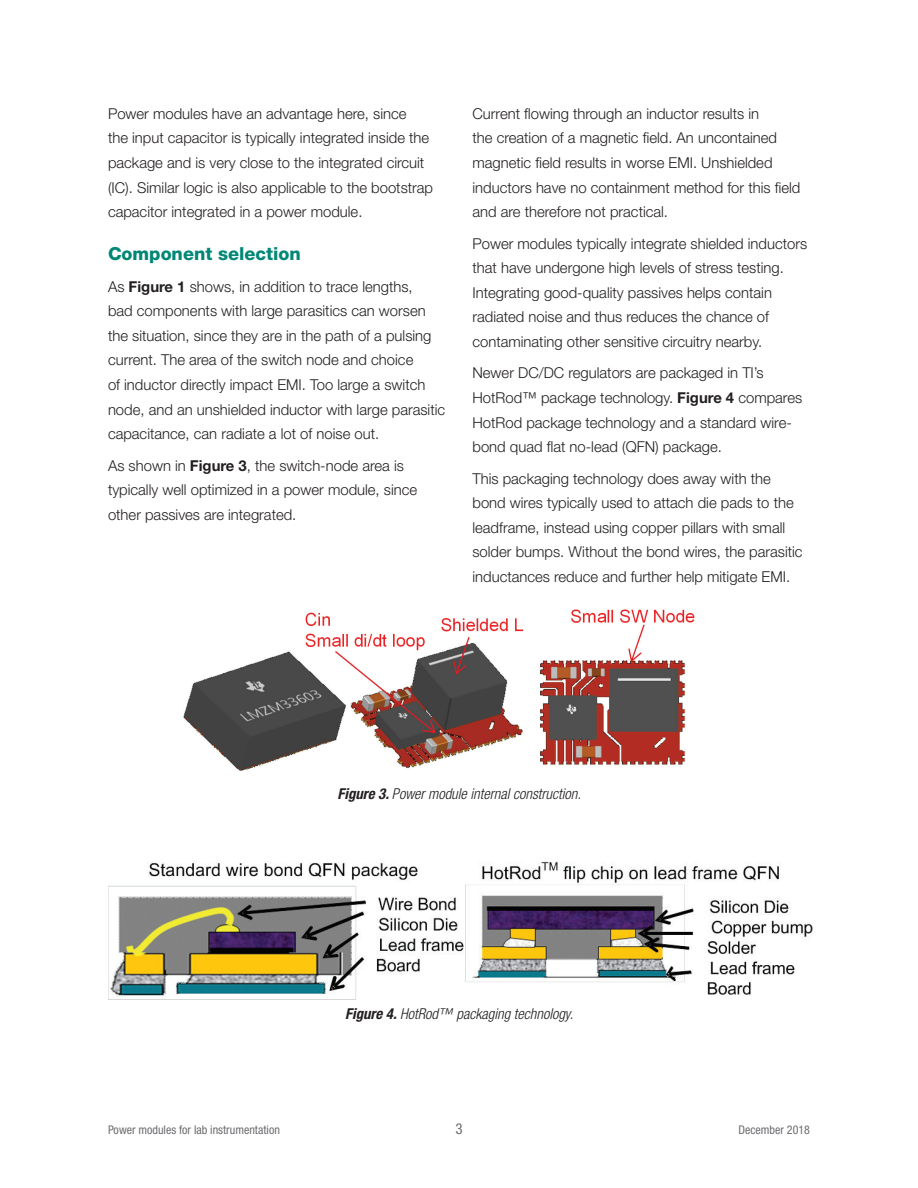
<style>
.page{position:relative;width:918px;height:1188px;background:#fff}
.page>*{position:absolute;margin:0;border:0;box-sizing:border-box;transform-origin:0 0}
.t1{font:800 18px "Helvetica Neue LT Std";color:#008775}
.t2{font:300 15px/24.6px "Helvetica Neue LT Std";color:#231f20}
.t3{font:italic 300 condensed 15px "Helvetica Neue LT Std";color:#231f20}
.t4{font:condensed 15px "Helvetica Neue LT Std";color:#6c6d70}
.t5{font:condensed 12px "Helvetica Neue LT Std";color:#6c6d70}
.s1{font-weight:700}
</style>
<div class="page">
<img style="left:183px;top:609px;width:512px;height:162px">
<img style="left:108px;top:861px;width:705px;height:138px">
<p class="t2" style="left:108px;top:101px;width:327px">Power modules have an advantage here, since<br>the input capacitor is typically integrated inside the package and is very close to the integrated circuit (IC). Similar logic is also applicable to the bootstrap capacitor integrated in a power module.</p>
<p class="t1" style="left:108px;top:243px;width:194px">Component selection</p>
<p class="t2" style="left:108px;top:274px;width:339px">As <span class="s1">Figure 1</span> shows, in addition to trace lengths,<br>bad components with large parasitics can worsen the situation, since they are in the path of a pulsing current. The area of the switch node and choice<br>of inductor directly impact EMI. Too large a switch node, and an unshielded inductor with large parasitic capacitance, can radiate a lot of noise out.</p>
<p class="t2" style="left:108px;top:453px;width:311px">As shown in <span class="s1">Figure 3</span>, the switch-node area is typically well optimized in a power module, since other passives are integrated.</p>
<p class="t2" style="left:472px;top:101px;width:329px">Current flowing through an inductor results in<br>the creation of a magnetic field. An uncontained magnetic field results in worse EMI. Unshielded inductors have no containment method for this field and are therefore not practical.</p>
<p class="t2" style="left:472px;top:231px;width:336px">Power modules typically integrate shielded inductors that have undergone high levels of stress testing.<br>Integrating good-quality passives helps contain radiated noise and thus reduces the chance of contaminating other sensitive circuitry nearby.</p>
<p class="t2" style="left:472px;top:360px;width:331px">Newer DC/DC regulators are packaged in TI’s HotRod™ package technology. <span class="s1">Figure 4</span> compares HotRod package technology and a standard wire&shy;bond quad flat no-lead (QFN) package.</p>
<p class="t2" style="left:472px;top:466px;width:332px">This packaging technology does away with the bond wires typically used to attach die pads to the leadframe, instead using copper pillars with small solder bumps. Without the bond wires, the parasitic inductances reduce and further help mitigate EMI.</p>
<p class="t3" style="left:338px;top:785px;width:245px"><span class="s1">Figure 3.</span> Power module internal construction.</p>
<p class="t3" style="left:345px;top:1005px;width:229px"><span class="s1">Figure 4.</span> HotRod™ packaging technology.</p>
<p class="t5" style="left:108px;top:1123px;width:173px">Power modules for lab instrumentation</p>
<p class="t4" style="left:455px;top:1120px;width:9px">3</p>
<p class="t5" style="left:739px;top:1123px;width:73px">December 2018</p>
</div>
